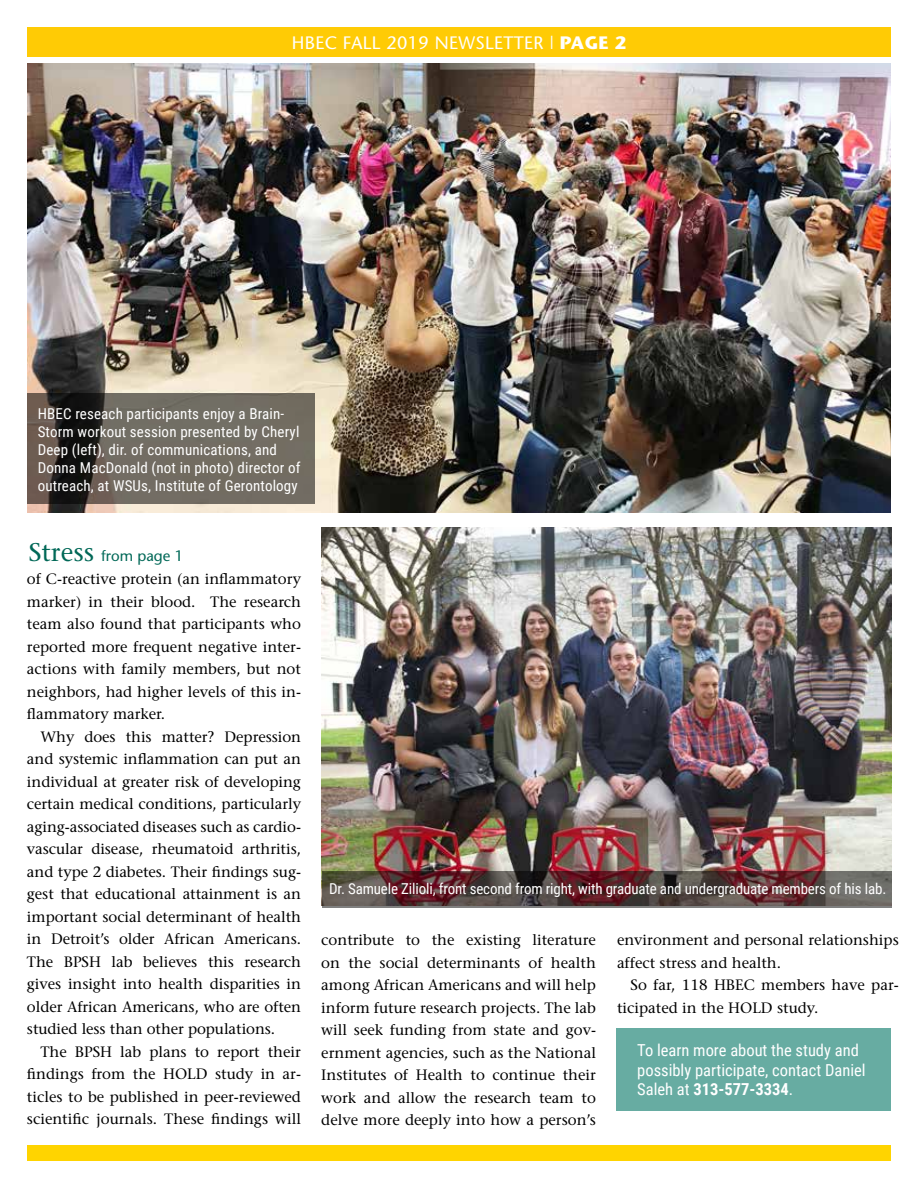
<style>
.page{position:relative;width:918px;height:1188px;background:#fff}
.page>*{position:absolute;margin:0;border:0;box-sizing:border-box;transform-origin:0 0}
.t1{font:18px "Stone Sans";letter-spacing:.02em;color:#fff}
.t2{font:16.5px/19.5px "Roboto Condensed";color:#fff}
.t3{font:15px/22.5px "Stone Serif";color:#000;text-align:justify}
.t4{font:15px/18px "Roboto Condensed";letter-spacing:.01em;color:#fff}
.t5{font:15px "Roboto Condensed";letter-spacing:-.01em;color:#fff}
.t6{font:15px "Stone Sans";color:#006857}
.s1{font-weight:700}
.s2{font-family:"Stone Serif";font-size:25.5px}
</style>
<div class="page">
<div style="left:617px;top:1029px;width:274px;height:82px;background:#67aca2"></div>
<div style="left:27px;top:27px;width:863px;height:29px;background:#ffcb05"></div>
<div style="left:27px;top:1146px;width:864px;height:15px;background:#ffd400"></div>
<img style="left:321px;top:527px;width:570px;height:379px">
<img style="left:28px;top:63px;width:862px;height:449px">
<svg style="left:27px;top:394px;width:288px;height:110px;background:#625d54"></svg>
<svg style="left:322px;top:871px;width:569px;height:37px;background:#5a4141"></svg>
<p class="t1" style="left:292px;top:31px;width:336px">HBEC FALL 2019 NEWSLETTER | <span class="s1">PAGE 2</span></p>
<p class="t4" style="left:38px;top:404px;width:264px">HBEC reseach participants enjoy a Brain-Storm workout session presented by Cheryl Deep (left), dir. of communications, and Donna MacDonald (not in photo) director of outreach, at WSUs, Institute of Gerontology</p>
<p class="t6" style="left:29px;top:546px;width:156px"><span class="s2">Stress</span> from page 1</p>
<p class="t3" style="left:27px;top:568px;width:276px">of C-reactive protein (an inflammatory marker) in their blood. The research team also found that participants who reported more frequent negative inter&shy;actions with family members, but not neighbors, had higher levels of this in&shy;flammatory marker.</p>
<p class="t3" style="left:27px;top:725px;width:276px;text-indent:14px">Why does this matter? Depression and systemic inflammation can put an individual at greater risk of developing certain medical conditions, particularly aging-associated diseases such as cardio&shy;vascular disease, rheumatoid arthritis, and type 2 diabetes. Their findings sug&shy;gest that educational attainment is an important social determinant of health in Detroit’s older African Americans.<br>The BPSH lab believes this research gives insight into health disparities in older African Americans, who are often studied less than other populations.</p>
<p class="t3" style="left:27px;top:1040px;width:276px;text-indent:14px">The BPSH lab plans to report their findings from the HOLD study in ar&shy;ticles to be published in peer-reviewed scientific journals. These findings will</p>
<p class="t5" style="left:329px;top:878px;width:559px">Dr. Samuele Zilioli, front second from right, with graduate and undergraduate members of his lab.</p>
<p class="t3" style="left:321px;top:929px;width:276px">contribute to the existing literature on the social determinants of health among African Americans and will help inform future research projects. The lab will seek funding from state and gov&shy;ernment agencies, such as the National Institutes of Health to continue their work and allow the research team to delve more deeply into how a person’s</p>
<p class="t3" style="left:617px;top:929px;width:283px">environment and personal relationships affect stress and health.</p>
<p class="t3" style="left:617px;top:974px;width:283px;text-indent:14px">So far, 118 HBEC members have par&shy;ticipated in the HOLD study.</p>
<p class="t2" style="left:637px;top:1040px;width:230px">To learn more about the study and possibly participate, contact Daniel<br>Saleh at <span class="s1">313-577-3334</span>.</p>
</div>
